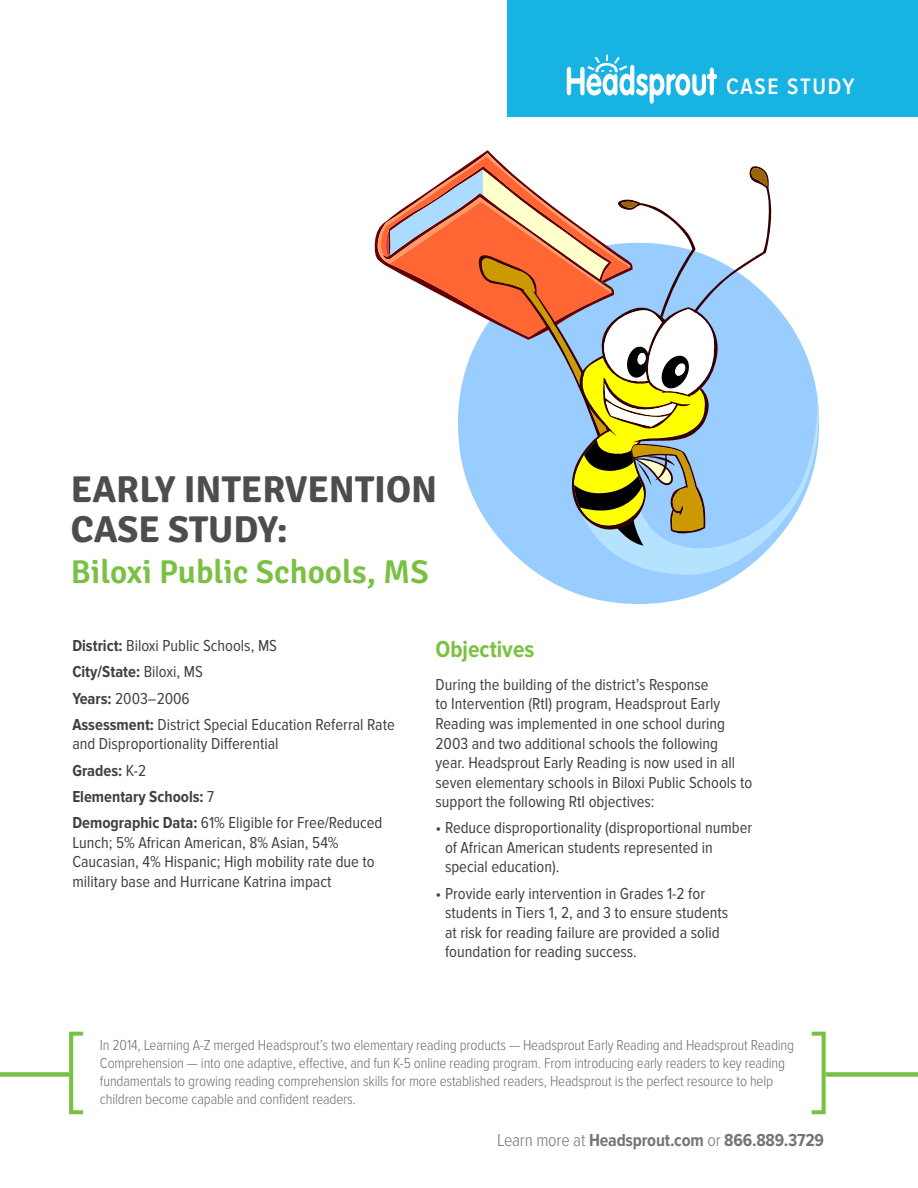
<style>
.page{position:relative;width:918px;height:1188px;background:#fff}
.page>*{position:absolute;margin:0;border:0;box-sizing:border-box;transform-origin:0 0}
.t1{font:700 37.5px/40.5px "Signika";color:#4d4d4f}
.t2{font:600 33px "Signika";color:#7ac143}
.t3{font:700 24px "Proxima Nova Cond";color:#7ac143}
.t4{font:600 23.25px "Proxima Nova Cond";letter-spacing:.075em;color:#fff}
.t5{font:700 18px "Proxima Nova Cond";letter-spacing:-.01em;color:#737577}
.t6{font:16.5px/19.5px "Proxima Nova Cond";color:#414042}
.t7{font:300 15px/18px "Proxima Nova Cond";letter-spacing:-.01em;color:#6d6e71}
.s1{font-weight:700}
.s2{font-weight:300}
</style>
<div class="page">
<svg style="left:69px;top:1032px;width:14px;height:82px"></svg>
<div style="left:0;top:1072px;width:69px;height:5px;background:#7ac143"></div>
<svg style="left:812px;top:1032px;width:14px;height:82px"></svg>
<div style="left:826px;top:1072px;width:92px;height:5px;background:#7ac143"></div>
<div style="left:508px;top:0;width:410px;height:116px;background:#17b3e2"></div>
<svg style="left:567px;top:54px;width:150px;height:50px"></svg>
<svg style="left:506px;top:302px;width:311px;height:302px;fill:#9cf"></svg>
<svg style="left:575px;top:393px;width:245px;height:183px"></svg>
<svg style="left:377px;top:153px;width:395px;height:393px"></svg>
<h1 class="t1" style="left:71px;top:469px;width:368px">EARLY INTERVENTION<br>CASE STUDY:</h1>
<h2 class="t2" style="left:71px;top:552px;width:359px">Biloxi Public Schools, MS</h2>
<h3 class="t4" style="left:726px;top:73px;width:130px">CASE STUDY</h3>
<p class="t6" style="left:72px;top:633px;width:324px;line-height:26.2px"><span class="s1">District:</span> Biloxi Public Schools, MS<br><span class="s1">City/State:</span> Biloxi, MS<br><span class="s1">Years:</span> 2003–2006<br><span class="s1">Assessment:</span> District Special Education Referral Rate</p>
<p class="t6" style="left:72px;top:731px;width:312px;line-height:26.2px">and Disproportionality Differential<br><span class="s1">Grades:</span> K-2<br><span class="s1">Elementary Schools:</span> 7<br><span class="s1">Demographic Data:</span> 61% Eligible for Free/Reduced</p>
<p class="t6" style="left:72px;top:833px;width:304px">Lunch; 5% African American, 8% Asian, 54%<br>Caucasian, 4% Hispanic; High mobility rate due to military base and Hurricane Katrina impact</p>
<h3 class="t3" style="left:436px;top:636px;width:100px">Objectives</h3>
<p class="t6" style="left:436px;top:675px;width:318px">During the building of the district’s Response<br>to Intervention (RtI) program, Headsprout Early Reading was implemented in one school during 2003 and two additional schools the following<br>year. Headsprout Early Reading is now used in all seven elementary schools in Biloxi Public Schools to support the following RtI objectives:</p>
<p class="t6" style="left:445px;top:818px;width:309px;text-indent:-9px">• Reduce disproportionality (disproportional number of African American students represented in special education).</p>
<p class="t6" style="left:445px;top:884px;width:285px;text-indent:-9px">• Provide early intervention in Grades 1-2 for students in Tiers 1, 2, and 3 to ensure students at risk for reading failure are provided a solid foundation for reading success.</p>
<p class="t7" style="left:100px;top:1036px;width:696px">In 2014, Learning A-Z merged Headsprout’s two elementary reading products — Headsprout Early Reading and Headsprout Reading Comprehension — into one adaptive, effective, and fun K-5 online reading program. From introducing early readers to key reading fundamentals to growing reading comprehension skills for more established readers, Headsprout is the perfect resource to help children become capable and confident readers.</p>
<p class="t5" style="left:497px;top:1130px;width:328px"><span class="s2">Learn more at</span> Headsprout.com <span class="s2">or</span> 866.889.3729</p>
</div>
